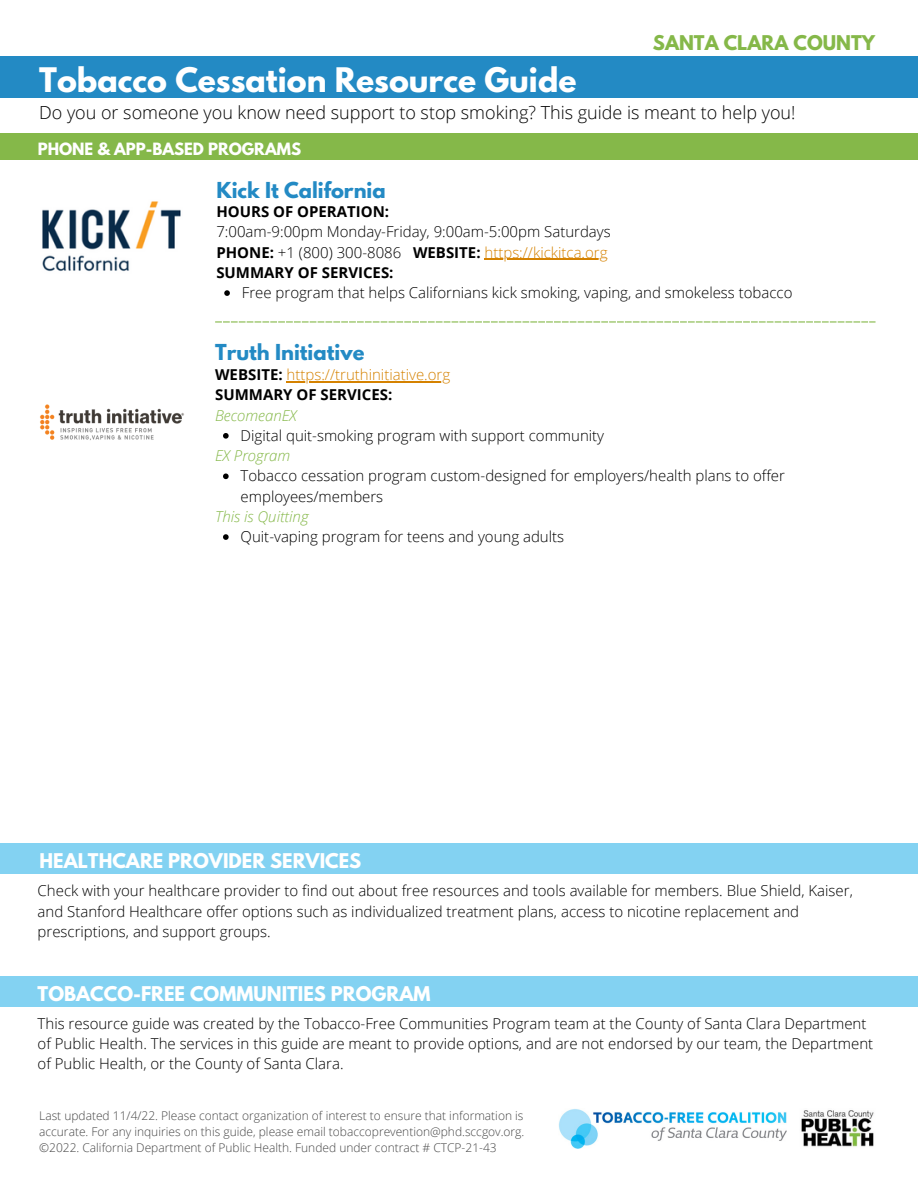
<style>
.page{position:relative;width:918px;height:1188px;background:#fff}
.page>*{position:absolute;margin:0;border:0;box-sizing:border-box;transform-origin:0 0}
.t1{font:700 30px "League Spartan";color:#fff}
.t2{font:700 19.5px "League Spartan";color:#238ac4}
.t3{font:300 18px "Open Sans";color:#000}
.t4{font:700 18px "League Spartan";color:#fff}
.t5{font:700 18px "League Spartan";color:#85b849}
.t6{font:300 15px/20.2px "Open Sans";color:#000}
.t7{font:300 15px/20.2px "Open Sans";color:#d58200}
.t8{font:italic 300 15px "Open Sans";color:#85b849}
.t9{font:700 15px "League Spartan";color:#fff}
.t10{font:700 15px "Open Sans";color:#000}
.t11{font:300 12px/16px "Open Sans";color:#464646;text-align:justify}
.s1{font-weight:700}
.s2{color:#d58200}
.s3{font-weight:700;color:#000}
</style>
<div class="page">
<img style="left:559px;top:1109px;width:228px;height:40px">
<img style="left:801px;top:1110px;width:73px;height:37px">
<svg style="left:215px;top:321px;width:661px;height:2px"></svg>
<img style="left:42px;top:201px;width:139px;height:71px">
<img style="left:40px;top:404px;width:144px;height:37px">
<div style="left:0;top:133px;width:918px;height:27px;background:#85b849"></div>
<div style="left:0;top:976px;width:918px;height:30px;background:#83d2f2"></div>
<svg style="left:224px;top:290px;width:6px;height:6px"></svg>
<hr style="left:485px;top:259px;width:123px;height:1px;background:#d58200">
<svg style="left:223px;top:433px;width:6px;height:6px"></svg>
<svg style="left:223px;top:474px;width:6px;height:5px"></svg>
<svg style="left:223px;top:534px;width:6px;height:6px"></svg>
<hr style="left:287px;top:381px;width:163px;height:1px;background:#d58200">
<div style="left:0;top:843px;width:918px;height:31px;background:#83d2f2"></div>
<div style="left:0;top:56px;width:918px;height:42px;background:#238ac4"></div>
<h1 class="t1" style="left:39px;top:65px;width:539px">Tobacco Cessation Resource Guide</h1>
<p class="t5" style="left:653px;top:34px;width:224px">SANTA CLARA COUNTY</p>
<p class="t3" style="left:39px;top:100px;width:758px">Do you or someone you know need support to stop smoking? This guide is meant to help you!</p>
<p class="t9" style="left:38px;top:141px;width:265px">PHONE &amp; APP-BASED PROGRAMS</p>
<h2 class="t2" style="left:216px;top:180px;width:171px">Kick It California</h2>
<p class="t10" style="left:216px;top:201px;width:174px">HOURS OF OPERATION:</p>
<p class="t6" style="left:216px;top:221px;width:396px">7:00am-9:00pm Monday-Friday, 9:00am-5:00pm Saturdays<br><span class="s1">PHONE:</span> +1 (800) 300-8086 <span class="s1">WEBSITE:</span> <span class="s2">https://kickitca.org<br></span><span class="s1">SUMMARY OF SERVICES:</span></p>
<p class="t6" style="left:242px;top:282px;width:552px">Free program that helps Californians kick smoking, vaping, and smokeless tobacco</p>
<h2 class="t2" style="left:215px;top:342px;width:151px">Truth Initiative</h2>
<p class="t7" style="left:215px;top:364px;width:237px"><span class="s3">WEBSITE:</span> https://truthinitiative.org<br><span class="s3">SUMMARY OF SERVICES:</span></p>
<p class="t8" style="left:215px;top:405px;width:83px">BecomeanEX</p>
<p class="t8" style="left:215px;top:445px;width:77px">EX Program</p>
<p class="t6" style="left:241px;top:425px;width:365px">Digital quit-smoking program with support community</p>
<p class="t6" style="left:241px;top:465px;width:546px">Tobacco cessation program custom-designed for employers/health plans to offer employees/members</p>
<p class="t6" style="left:241px;top:526px;width:325px">Quit-vaping program for teens and young adults</p>
<p class="t8" style="left:215px;top:506px;width:95px">This is Quitting</p>
<p class="t4" style="left:40px;top:852px;width:323px">HEALTHCARE PROVIDER SERVICES</p>
<p class="t6" style="left:38px;top:880px;width:817px">Check with your healthcare provider to find out about free resources and tools available for members. Blue Shield, Kaiser, and Stanford Healthcare offer options such as individualized treatment plans, access to nicotine replacement and prescriptions, and support groups.</p>
<p class="t4" style="left:38px;top:984px;width:394px">TOBACCO-FREE COMMUNITIES PROGRAM</p>
<p class="t6" style="left:38px;top:1013px;width:837px">This resource guide was created by the Tobacco-Free Communities Program team at the County of Santa Clara Department of Public Health. The services in this guide are meant to provide options, and are not endorsed by our team, the Department of Public Health, or the County of Santa Clara.</p>
<p class="t11" style="left:39px;top:1108px;width:487px">Last updated 11/4/22. Please contact organization of interest to ensure that information is accurate. For any inquiries on this guide, please email tobaccoprevention@phd.sccgov.org. ©2022. California Department of Public Health. Funded under contract # CTCP-21-43</p>
</div>
